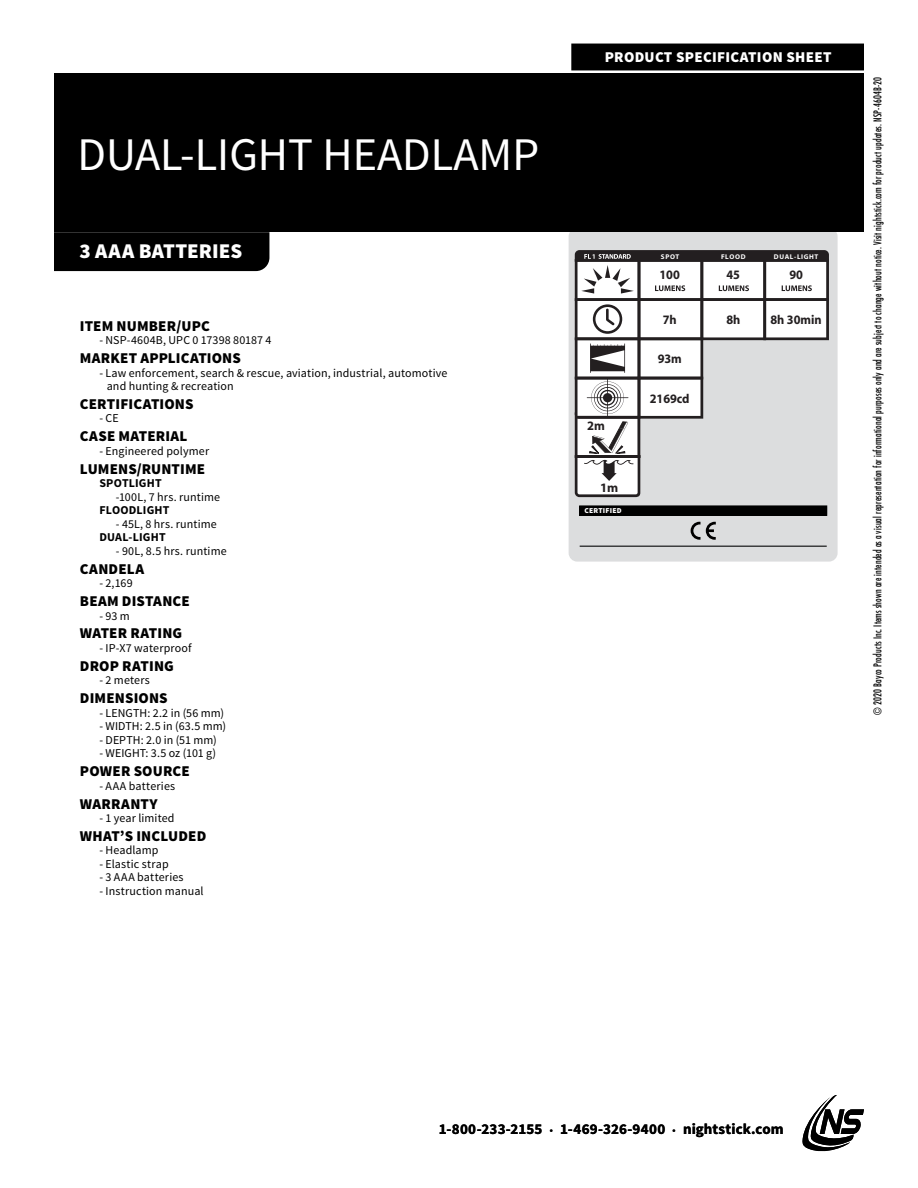
<style>
.page{position:relative;width:918px;height:1188px;background:#fff}
.page>*{position:absolute;margin:0;border:0;box-sizing:border-box;transform-origin:0 0}
.t1{font:46.8px "Source Sans Pro";color:#fff}
.t2{font:900 21px "Source Sans Pro";color:#fff}
.t3{font:900 15px "Source Sans Pro";letter-spacing:.01em;color:#000}
.t4{font:700 15px "Source Sans Pro";letter-spacing:.005em;color:#000}
.t5{font:900 15px "Source Sans Pro";letter-spacing:.02em;color:#fff}
.t6{font:700 12.9px "Myriad";letter-spacing:-.01em;color:#231f20;scale:.95 1}
.t7{font:700 12.9px "Myriad";letter-spacing:-.01em;color:#231f20}
.t8{font:12px/13.5px "Source Sans Pro";letter-spacing:.01em;color:#000}
.t9{font:700 12px "Source Sans Pro";letter-spacing:.015em;color:#000}
.t10{font:condensed 10.5px "Futura";letter-spacing:.02em;color:#000;scale:.9 1}
.t11{font:900 7.5px "Source Sans Pro";letter-spacing:.025em;color:#fff}
.t12{font:700 6.9px "Myriad";letter-spacing:.09em;color:#fff}
.s1{font-size:9px}
</style>
<div class="page">
<div style="left:569px;top:228px;width:269px;height:334px;background:#dcddde;border-radius:9px"></div>
<div style="left:580px;top:506px;width:247px;height:9px;background:#000"></div>
<hr style="left:579px;top:505px;width:248px;height:2px;background:#000">
<hr style="left:580px;top:546px;width:247px;height:1px;background:#000">
<hr style="left:579px;top:515px;width:248px;height:1px;background:#000">
<svg style="left:691px;top:522px;width:25px;height:18px"></svg>
<div style="left:54px;top:73px;width:810px;height:159px;background:#000"></div>
<div style="left:571px;top:44px;width:293px;height:26px;background:#000"></div>
<svg style="left:802px;top:1095px;width:62px;height:57px"></svg>
<svg style="left:575px;top:250px;width:254px;height:247px"></svg>
<div style="left:54px;top:232px;width:215px;height:39px;background:#000"></div>
<h1 class="t1" style="left:77px;top:126px;width:463px">DUAL-LIGHT HEADLAMP</h1>
<h2 class="t2" style="left:79px;top:237px;width:164px">3 AAA BATTERIES</h2>
<p class="t3" style="left:80px;top:316px;width:131px">ITEM NUMBER/UPC</p>
<p class="t8" style="left:99px;top:334px;width:174px">- NSP-4604B, UPC 0 17398 80187 4</p>
<p class="t3" style="left:80px;top:348px;width:162px">MARKET APPLICATIONS</p>
<p class="t8" style="left:107px;top:366px;width:342px;text-indent:-7px">- Law enforcement, search &amp; rescue, aviation, industrial, automotive and hunting &amp; recreation</p>
<p class="t3" style="left:80px;top:394px;width:115px">CERTIFICATIONS</p>
<p class="t8" style="left:99px;top:412px;width:21px">- CE</p>
<p class="t3" style="left:80px;top:427px;width:109px">CASE MATERIAL</p>
<p class="t8" style="left:99px;top:444px;width:111px">- Engineered polymer</p>
<p class="t3" style="left:80px;top:459px;width:127px">LUMENS/RUNTIME</p>
<p class="t9" style="left:99px;top:476px;width:64px">SPOTLIGHT</p>
<p class="t8" style="left:116px;top:490px;width:106px">-100L, 7 hrs. runtime</p>
<p class="t9" style="left:99px;top:503px;width:72px">FLOODLIGHT</p>
<p class="t8" style="left:116px;top:517px;width:102px">- 45L, 8 hrs. runtime</p>
<p class="t9" style="left:99px;top:530px;width:68px">DUAL-LIGHT</p>
<p class="t8" style="left:116px;top:544px;width:112px">- 90L, 8.5 hrs. runtime</p>
<p class="t3" style="left:80px;top:559px;width:66px">CANDELA</p>
<p class="t8" style="left:99px;top:577px;width:35px">- 2,169</p>
<p class="t3" style="left:80px;top:591px;width:111px">BEAM DISTANCE</p>
<p class="t8" style="left:99px;top:609px;width:32px">- 93 m</p>
<p class="t3" style="left:80px;top:624px;width:104px">WATER RATING</p>
<p class="t8" style="left:99px;top:641px;width:94px">- IP-X7 waterproof</p>
<p class="t3" style="left:80px;top:656px;width:96px">DROP RATING</p>
<p class="t8" style="left:99px;top:674px;width:52px">- 2 meters</p>
<p class="t3" style="left:80px;top:688px;width:89px">DIMENSIONS</p>
<p class="t8" style="left:99px;top:706px;width:126px">- LENGTH: 2.2 in (56 mm)</p>
<p class="t8" style="left:99px;top:720px;width:128px">- WIDTH: 2.5 in (63.5 mm)</p>
<p class="t8" style="left:99px;top:733px;width:119px">- DEPTH: 2.0 in (51 mm)</p>
<p class="t8" style="left:99px;top:747px;width:118px">- WEIGHT: 3.5 oz (101 g)</p>
<p class="t3" style="left:80px;top:761px;width:111px">POWER SOURCE</p>
<p class="t8" style="left:99px;top:779px;width:77px">- AAA batteries</p>
<p class="t3" style="left:80px;top:794px;width:79px">WARRANTY</p>
<p class="t8" style="left:99px;top:812px;width:77px">- 1 year limited</p>
<p class="t3" style="left:80px;top:826px;width:128px">WHAT’S INCLUDED</p>
<p class="t8" style="left:99px;top:844px;width:61px">- Headlamp</p>
<p class="t8" style="left:99px;top:857px;width:71px">- Elastic strap</p>
<p class="t8" style="left:99px;top:871px;width:86px">- 3 AAA batteries</p>
<p class="t8" style="left:99px;top:884px;width:106px">- Instruction manual</p>
<p class="t5" style="left:605px;top:48px;width:228px">PRODUCT SPECIFICATION SHEET</p>
<p class="t12" style="left:661px;top:253px;width:20px">SPOT</p>
<p class="t12" style="left:774px;top:253px;width:46px">DUAL-LIGHT</p>
<p class="t12" style="left:721px;top:253px;width:26px">FLOOD</p>
<p class="t7" style="left:587px;top:419px;width:19px">2m</p>
<p class="t7" style="left:600px;top:481px;width:20px">1m</p>
<p class="t11" style="left:585px;top:506px;width:39px">CERTIFIED</p>
<p class="t6" style="left:660px;top:268px;width:23px">100</p>
<p class="t6" style="left:663px;top:313px;width:16px">7h</p>
<p class="t6" style="left:658px;top:352px;width:27px">93m</p>
<p class="t6" style="left:650px;top:392px;width:43px">2169cd</p>
<p class="t6" style="left:727px;top:268px;width:16px">45</p>
<p class="t6" style="left:726px;top:313px;width:16px">8h</p>
<p class="t6" style="left:789px;top:268px;width:16px">90</p>
<p class="t6" style="left:771px;top:313px;width:55px">8h 30min</p>
<p class="t10" style="left:871px;top:715px;width:710px;rotate:-90deg">© 2020 Bayco Products Inc. Items shown are intended as a visual representation for informational purposes only and are subject to change without notice. Visit nightstick.com for product updates. NSP-4604B-20</p>
<p class="t4" style="left:439px;top:1119px;width:346px">1-800-233-2155 <span class="s1">•</span> 1-469-326-9400 <span class="s1">•</span> nightstick.com</p>
</div>
